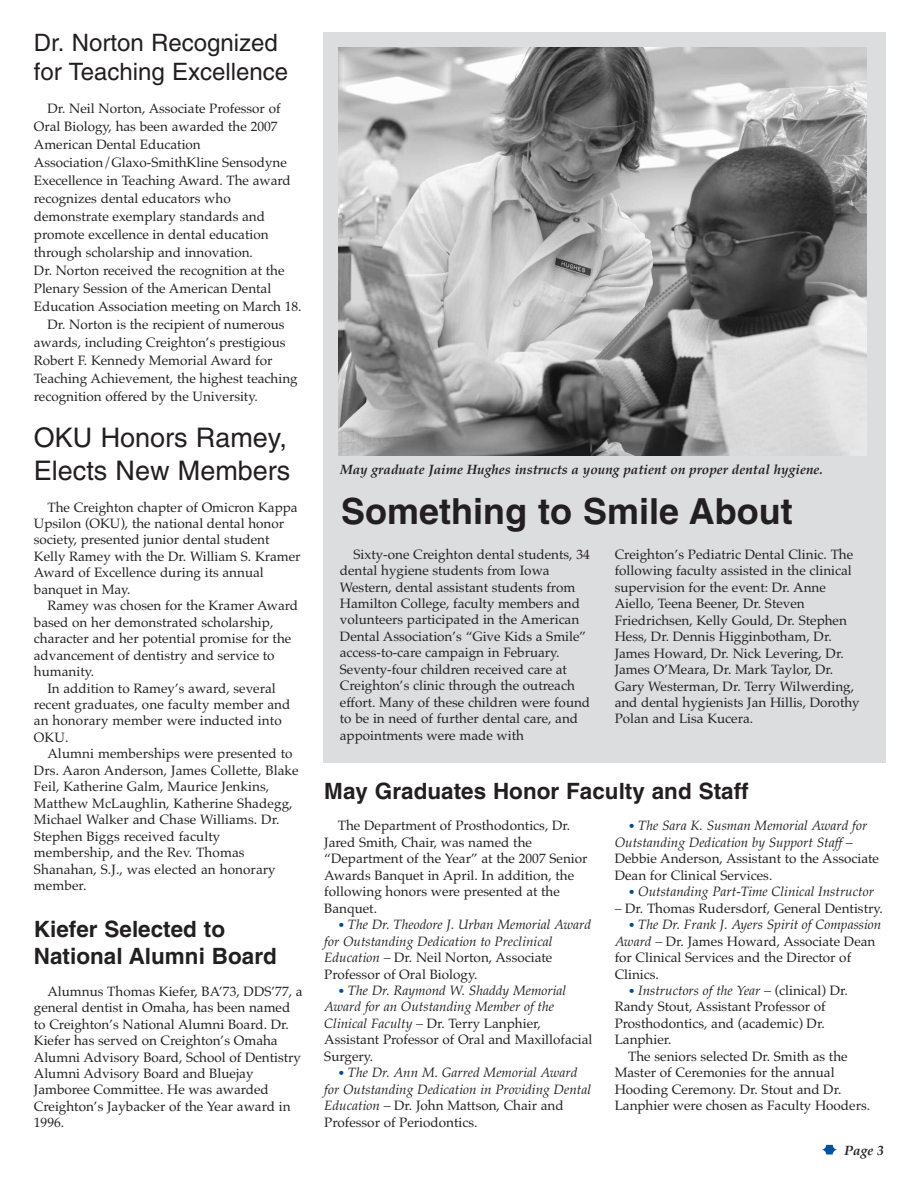
<style>
.page{position:relative;width:918px;height:1188px;background:#fff}
.page>*{position:absolute;margin:0;border:0;box-sizing:border-box;transform-origin:0 0}
.t1{font:700 36px "Helvetica";color:#231f20}
.t2{font:27px/32.4px "Helvetica";color:#231f20}
.t3{font:24px/28.8px "Helvetica";color:#231f20}
.t4{font:700 22.5px/27px "Helvetica";color:#231f20}
.t5{font:13.5px/16.5px "Palatino";color:#231f20}
.t6{font:italic 13.5px/16.5px "Palatino";color:#231f20}
.t7{font:italic 700 13.5px "Palatino";color:#231f20}
.s1{font-style:normal;font-size:12px;color:#014990}
.s2{font-style:normal}
.s3{font-style:italic}
.s4{font-size:12px;color:#014990}
</style>
<div class="page">
<div style="left:323px;top:32px;width:563px;height:731px;background:#dcdddf"></div>
<svg style="left:821px;top:1145px;width:17px;height:10px"></svg>
<img style="left:338px;top:47px;width:528px;height:409px">
<h3 class="t3" style="left:34px;top:31px;width:256px">Dr. Norton Recognized for Teaching Excellence</h3>
<p class="t5" style="left:47px;top:100px;width:235px">Dr. Neil Norton, Associate Professor of</p>
<p class="t5" style="left:34px;top:118px;width:245px">Oral Biology, has been awarded the 2007</p>
<p class="t5" style="left:34px;top:136px;width:168px">American Dental Education</p>
<p class="t5" style="left:34px;top:154px;width:254px">Association/Glaxo-SmithKline Sensodyne</p>
<p class="t5" style="left:34px;top:172px;width:258px">Execellence in Teaching Award. The award</p>
<p class="t5" style="left:34px;top:190px;width:198px">recognizes dental educators who</p>
<p class="t5" style="left:34px;top:208px;width:233px">demonstrate exemplary standards and</p>
<p class="t5" style="left:34px;top:226px;width:236px">promote excellence in dental education</p>
<p class="t5" style="left:34px;top:244px;width:221px">through scholarship and innovation.</p>
<p class="t5" style="left:34px;top:262px;width:252px">Dr. Norton received the recognition at the</p>
<p class="t5" style="left:34px;top:280px;width:239px">Plenary Session of the American Dental</p>
<p class="t5" style="left:34px;top:298px;width:269px">Education Association meeting on March 18.</p>
<p class="t5" style="left:47px;top:316px;width:239px">Dr. Norton is the recipient of numerous</p>
<p class="t5" style="left:34px;top:334px;width:253px">awards, including Creighton’s prestigious</p>
<p class="t5" style="left:34px;top:352px;width:240px">Robert F. Kennedy Memorial Award for</p>
<p class="t5" style="left:34px;top:370px;width:265px">Teaching Achievement, the highest teaching</p>
<p class="t5" style="left:34px;top:388px;width:225px">recognition offered by the University.</p>
<h2 class="t2" style="left:34px;top:424px;width:258px">OKU Honors Ramey,<br>Elects New Members</h2>
<p class="t5" style="left:34px;top:499px;width:268px;text-indent:14px">The Creighton chapter of Omicron Kappa Upsilon (OKU), the national dental honor society, presented junior dental student Kelly Ramey with the Dr. William S. Kramer Award of Excellence during its annual banquet in May.</p>
<p class="t5" style="left:47px;top:597px;width:252px">Ramey was chosen for the Kramer Award</p>
<p class="t5" style="left:34px;top:614px;width:241px">based on her demonstrated scholarship,</p>
<p class="t5" style="left:34px;top:630px;width:259px">character and her potential promise for the</p>
<p class="t5" style="left:34px;top:647px;width:242px">advancement of dentistry and service to</p>
<p class="t5" style="left:34px;top:663px;width:62px">humanity.</p>
<p class="t5" style="left:47px;top:680px;width:230px">In addition to Ramey’s award, several</p>
<p class="t5" style="left:34px;top:696px;width:258px">recent graduates, one faculty member and</p>
<p class="t5" style="left:34px;top:713px;width:249px">an honorary member were inducted into</p>
<p class="t5" style="left:34px;top:729px;width:36px">OKU.</p>
<p class="t5" style="left:47px;top:745px;width:247px">Alumni memberships were presented to</p>
<p class="t5" style="left:34px;top:762px;width:266px">Drs. Aaron Anderson, James Collette, Blake</p>
<p class="t5" style="left:34px;top:778px;width:237px">Feil, Katherine Galm, Maurice Jenkins,</p>
<p class="t5" style="left:34px;top:795px;width:260px">Matthew McLaughlin, Katherine Shadegg,</p>
<p class="t5" style="left:34px;top:811px;width:247px">Michael Walker and Chase Williams. Dr.</p>
<p class="t5" style="left:34px;top:828px;width:188px">Stephen Biggs received faculty</p>
<p class="t5" style="left:34px;top:844px;width:212px">membership, and the Rev. Thomas</p>
<p class="t5" style="left:34px;top:861px;width:243px">Shanahan, S.J., was elected an honorary</p>
<p class="t5" style="left:34px;top:877px;width:54px">member.</p>
<h3 class="t4" style="left:34px;top:917px;width:244px">Kiefer Selected to<br>National Alumni Board</h3>
<p class="t5" style="left:34px;top:983px;width:270px;text-indent:14px">Alumnus Thomas Kiefer, BA’73, DDS’77, a general dentist in Omaha, has been named to Creighton’s National Alumni Board. Dr.<br>Kiefer has served on Creighton’s Omaha Alumni Advisory Board, School of Dentistry Alumni Advisory Board and Bluejay Jamboree Committee. He was awarded Creighton’s Jaybacker of the Year award in 1996.</p>
<p class="t7" style="left:340px;top:462px;width:484px">May graduate Jaime Hughes instructs a young patient on proper dental hygiene.</p>
<h1 class="t1" style="left:341px;top:497px;width:453px">Something to Smile About</h1>
<p class="t5" style="left:340px;top:546px;width:252px;text-indent:14px">Sixty-one Creighton dental students, 34 dental hygiene students from Iowa Western, dental assistant students from Hamilton College, faculty members and volunteers participated in the American Dental Association’s “Give Kids a Smile” access-to-care campaign in February.<br>Seventy-four children received care at Creighton’s clinic through the outreach effort. Many of these children were found to be in need of further dental care, and appointments were made with</p>
<p class="t5" style="left:615px;top:546px;width:247px">Creighton’s Pediatric Dental Clinic. The following faculty assisted in the clinical supervision for the event: Dr. Anne Aiello, Teena Beener, Dr. Steven Friedrichsen, Kelly Gould, Dr. Stephen Hess, Dr. Dennis Higginbotham, Dr.<br>James Howard, Dr. Nick Levering, Dr.<br>James O’Meara, Dr. Mark Taylor, Dr.<br>Gary Westerman, Dr. Terry Wilwerding, and dental hygienists Jan Hillis, Dorothy Polan and Lisa Kucera.</p>
<h3 class="t4" style="left:324px;top:780px;width:426px">May Graduates Honor Faculty and Staff</h3>
<p class="t5" style="left:324px;top:817px;width:265px;text-indent:14px">The Department of Prosthodontics, Dr.<br>Jared Smith, Chair, was named the “Department of the Year” at the 2007 Senior Awards Banquet in April. In addition, the following honors were presented at the Banquet.</p>
<p class="t6" style="left:324px;top:916px;width:268px;text-indent:13px"><span class="s1">•</span> The Dr. Theodore J. Urban Memorial Award for Outstanding Dedication to Preclinical Education – <span class="s2">Dr. Neil Norton, Associate Professor of Oral Biology.</span></p>
<p class="t6" style="left:324px;top:982px;width:270px;text-indent:13px"><span class="s1">•</span> The Dr. Raymond W. Shaddy Memorial Award for an Outstanding Member of the Clinical Faculty – <span class="s2">Dr. Terry Lanphier, Assistant Professor of Oral and Maxillofacial Surgery.</span></p>
<p class="t6" style="left:324px;top:1064px;width:268px;text-indent:14px"><span class="s1">•</span> The Dr. Ann M. Garred Memorial Award for Outstanding Dedication in Providing Dental Education – <span class="s2">Dr. John Mattson, Chair and Professor of Periodontics.</span></p>
<p class="t6" style="left:615px;top:817px;width:254px;text-indent:13px"><span class="s1">•</span> The Sara K. Susman Memorial Award for<br>Outstanding Dedication by Support Staff –</p>
<p class="t5" style="left:615px;top:850px;width:266px">Debbie Anderson, Assistant to the Associate<br>Dean for Clinical Services.</p>
<p class="t6" style="left:628px;top:883px;width:247px"><span class="s1">•</span> Outstanding Part-Time Clinical Instructor</p>
<p class="t5" style="left:615px;top:900px;width:270px"><span class="s3">–</span> Dr. Thomas Rudersdorf, General Dentistry.</p>
<p class="t5" style="left:615px;top:916px;width:268px;text-indent:14px"><span class="s4">•</span> <span class="s3">The Dr. Frank J. Ayers Spirit of Compassion Award –</span> Dr. James Howard, Associate Dean for Clinical Services and the Director of Clinics.</p>
<p class="t5" style="left:615px;top:982px;width:235px;text-indent:14px"><span class="s4">•</span> <span class="s3">Instructors of the Year –</span> (clinical) Dr.<br>Randy Stout, Assistant Professor of<br>Prosthodontics, and (academic) Dr.<br>Lanphier.</p>
<p class="t5" style="left:615px;top:1048px;width:257px;text-indent:14px">The seniors selected Dr. Smith as the Master of Ceremonies for the annual Hooding Ceremony. Dr. Stout and Dr.<br>Lanphier were chosen as Faculty Hooders.</p>
<p class="t7" style="left:844px;top:1143px;width:41px">Page 3</p>
</div>
